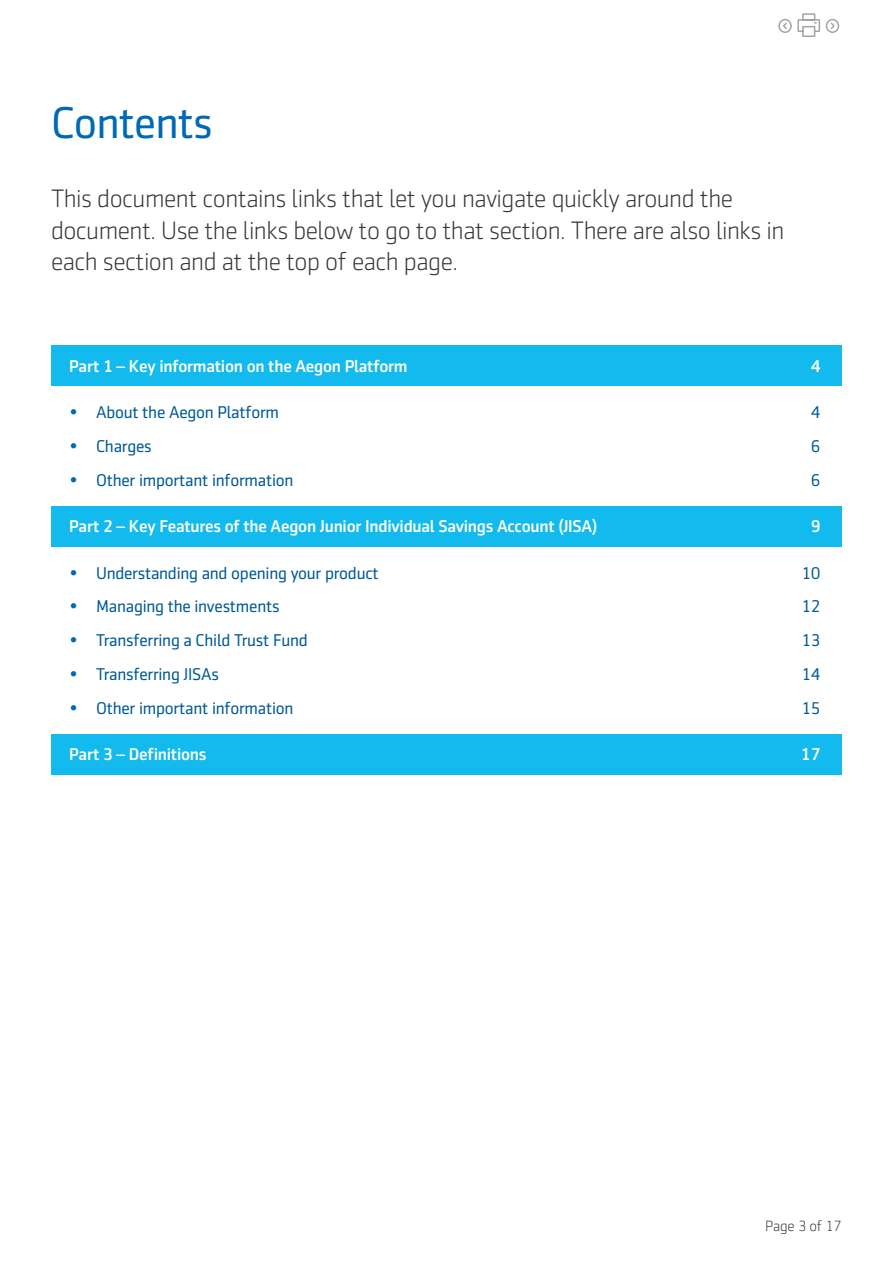
<style>
.page{position:relative;width:893px;height:1263px;background:#fff}
.page>*{position:absolute;margin:0;border:0;box-sizing:border-box;transform-origin:0 0}
.t1{font:45px "Sentico Sans DT";letter-spacing:-.02em;color:#0069b4}
.t2{font:300 25.5px/31.5px "Sentico Sans DT";letter-spacing:-.02em;color:#373636}
.t3{font:17.25px "Sentico Sans DT";letter-spacing:-.015em;color:#005a97}
.t4{font:500 17.25px "Sentico Sans DT";letter-spacing:-.015em;color:#fff}
.t5{font:300 15px "Sentico Sans DT";letter-spacing:-.015em;color:#373636}
.s1{font-weight:700;font-size:18px;color:#0069b4}
</style>
<div class="page">
<svg style="left:778px;top:13px;width:62px;height:24px"></svg>
<div style="left:51px;top:735px;width:791px;height:40px;background:#13baed"></div>
<div style="left:51px;top:345px;width:791px;height:41px;background:#13baed"></div>
<div style="left:51px;top:506px;width:791px;height:40px;background:#13baed"></div>
<h1 class="t1" style="left:51px;top:103px;width:163px">Contents</h1>
<h2 class="t2" style="left:51px;top:184px;width:735px">This document contains links that let you navigate quickly around the document. Use the links below to go to that section. There are also links in each section and at the top of each page.</h2>
<p class="t4" style="left:69px;top:358px;width:340px">Part 1 – Key information on the Aegon Platform</p>
<p class="t4" style="left:811px;top:358px;width:11px">4</p>
<p class="t3" style="left:69px;top:405px;width:211px"><span class="s1">•</span> About the Aegon Platform</p>
<p class="t3" style="left:811px;top:405px;width:11px">4</p>
<p class="t3" style="left:69px;top:438px;width:84px"><span class="s1">•</span> Charges</p>
<p class="t3" style="left:811px;top:438px;width:11px">6</p>
<p class="t3" style="left:69px;top:472px;width:226px"><span class="s1">•</span> Other important information</p>
<p class="t3" style="left:811px;top:472px;width:11px">6</p>
<p class="t4" style="left:69px;top:519px;width:530px">Part 2 – Key Features of the Aegon Junior Individual Savings Account (JISA)</p>
<p class="t4" style="left:811px;top:519px;width:11px">9</p>
<p class="t3" style="left:69px;top:565px;width:311px"><span class="s1">•</span> Understanding and opening your product</p>
<p class="t3" style="left:801px;top:565px;width:21px">10</p>
<p class="t3" style="left:69px;top:599px;width:212px"><span class="s1">•</span> Managing the investments</p>
<p class="t3" style="left:801px;top:599px;width:21px">12</p>
<p class="t3" style="left:69px;top:633px;width:240px"><span class="s1">•</span> Transferring a Child Trust Fund</p>
<p class="t3" style="left:801px;top:633px;width:21px">13</p>
<p class="t3" style="left:69px;top:666px;width:151px"><span class="s1">•</span> Transferring JISAs</p>
<p class="t3" style="left:801px;top:666px;width:21px">14</p>
<p class="t3" style="left:69px;top:700px;width:226px"><span class="s1">•</span> Other important information</p>
<p class="t3" style="left:801px;top:700px;width:21px">15</p>
<p class="t4" style="left:69px;top:747px;width:139px">Part 3 – Definitions</p>
<p class="t4" style="left:801px;top:747px;width:21px">17</p>
<p class="t5" style="left:765px;top:1219px;width:78px">Page 3 of 17</p>
</div>
